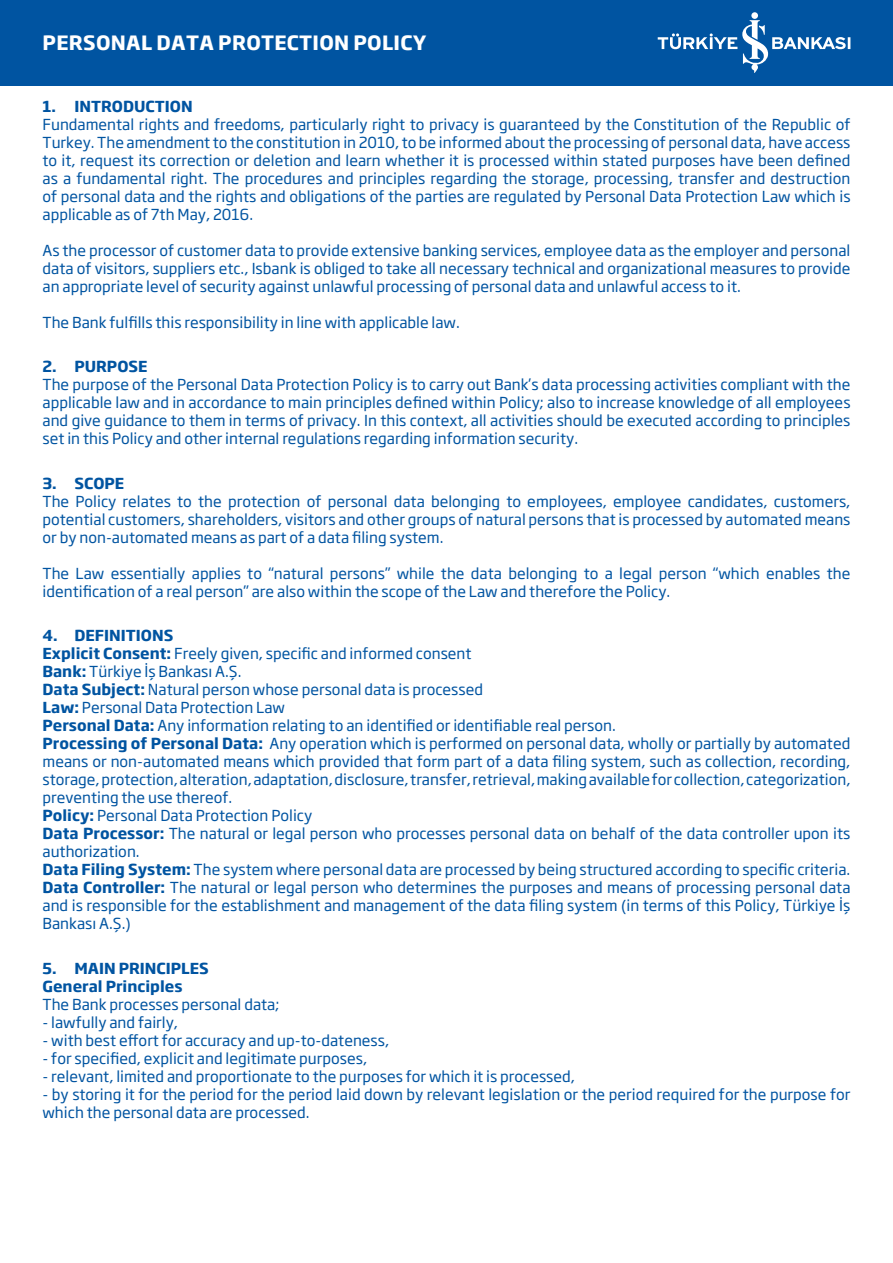
<style>
.page{position:relative;width:893px;height:1263px;background:#fff}
.page>*{position:absolute;margin:0;border:0;box-sizing:border-box;transform-origin:0 0}
.t1{font:700 19.5px "Soho Gothic Pro";letter-spacing:.015em;color:#fff}
.t2{font:15px/18px "Soho Gothic Pro";color:#0054a1;text-align:justify}
.t3{font:700 15px/18px "Soho Gothic Pro";color:#0054a1}
.s1{font-weight:700}
</style>
<div class="page">
<div style="left:0;top:0;width:893px;height:85px;background:#0054a1"></div>
<svg style="left:658px;top:12px;width:192px;height:61px"></svg>
<h1 class="t1" style="left:43px;top:27px;width:385px">PERSONAL DATA PROTECTION POLICY</h1>
<p class="t3" style="left:43px;top:96px;width:152px">1. INTRODUCTION</p>
<p class="t2" style="left:43px;top:114px;width:809px">Fundamental rights and freedoms, particularly right to privacy is guaranteed by the Constitution of the Republic of Turkey. The amendment to the constitution in 2010, to be informed about the processing of personal data, have access to it, request its correction or deletion and learn whether it is processed within stated purposes have been defined as a fundamental right. The procedures and principles regarding the storage, processing, transfer and destruction of personal data and the rights and obligations of the parties are regulated by Personal Data Protection Law which is applicable as of 7th May, 2016.</p>
<p class="t2" style="left:43px;top:240px;width:809px">As the processor of customer data to provide extensive banking services, employee data as the employer and personal data of visitors, suppliers etc., Isbank is obliged to take all necessary technical and organizational measures to provide an appropriate level of security against unlawful processing of personal data and unlawful access to it.</p>
<p class="t2" style="left:43px;top:312px;width:419px">The Bank fulfills this responsibility in line with applicable law.</p>
<p class="t3" style="left:43px;top:357px;width:107px">2. PURPOSE</p>
<p class="t2" style="left:43px;top:375px;width:809px">The purpose of the Personal Data Protection Policy is to carry out Bank’s data processing activities compliant with the applicable law and in accordance to main principles defined within Policy; also to increase knowledge of all employees and give guidance to them in terms of privacy. In this context, all activities should be executed according to principles set in this Policy and other internal regulations regarding information security.</p>
<p class="t3" style="left:43px;top:473px;width:83px">3. SCOPE</p>
<p class="t2" style="left:43px;top:491px;width:809px">The Policy relates to the protection of personal data belonging to employees, employee candidates, customers, potential customers, shareholders, visitors and other groups of natural persons that is processed by automated means or by non-automated means as part of a data filing system.</p>
<p class="t2" style="left:43px;top:563px;width:809px">The Law essentially applies to “natural persons” while the data belonging to a legal person “which enables the identification of a real person” are also within the scope of the Law and therefore the Policy.</p>
<p class="t2" style="left:43px;top:626px;width:809px;text-align:left"><span class="s1">4. DEFINITIONS<br>Explicit Consent:</span> Freely given, specific and informed consent<br><span class="s1">Bank:</span> Türkiye İş Bankası A.Ş.<br><span class="s1">Data Subject:</span> Natural person whose personal data is processed<br><span class="s1">Law:</span> Personal Data Protection Law<br><span class="s1">Personal Data:</span> Any information relating to an identified or identifiable real person.<br><span class="s1">Processing of Personal Data:</span> Any operation which is performed on personal data, wholly or partially by automated means or non-automated means which provided that form part of a data filing system, such as collection, recording, storage, protection, alteration, adaptation, disclosure, transfer, retrieval, making available for collection, categorization, preventing the use thereof.<br><span class="s1">Policy:</span> Personal Data Protection Policy<br><span class="s1">Data Processor:</span> The natural or legal person who processes personal data on behalf of the data controller upon its authorization.<br><span class="s1">Data Filing System:</span> The system where personal data are processed by being structured according to specific criteria.<br><span class="s1">Data Controller:</span> The natural or legal person who determines the purposes and means of processing personal data and is responsible for the establishment and management of the data filing system (in terms of this Policy, Türkiye İş Bankası A.Ş.)</p>
<p class="t3" style="left:43px;top:958px;width:168px">5. MAIN PRINCIPLES<br>General Principles</p>
<p class="t2" style="left:43px;top:994px;width:238px">The Bank processes personal data;</p>
<p class="t2" style="left:43px;top:1012px;width:137px">- lawfully and fairly,</p>
<p class="t2" style="left:43px;top:1030px;width:348px">- with best effort for accuracy and up-to-dateness,</p>
<p class="t2" style="left:43px;top:1048px;width:326px">- for specified, explicit and legitimate purposes,</p>
<p class="t2" style="left:43px;top:1066px;width:534px">- relevant, limited and proportionate to the purposes for which it is processed,</p>
<p class="t2" style="left:43px;top:1084px;width:809px">- by storing it for the period for the period laid down by relevant legislation or the period required for the purpose for which the personal data are processed.</p>
</div>
